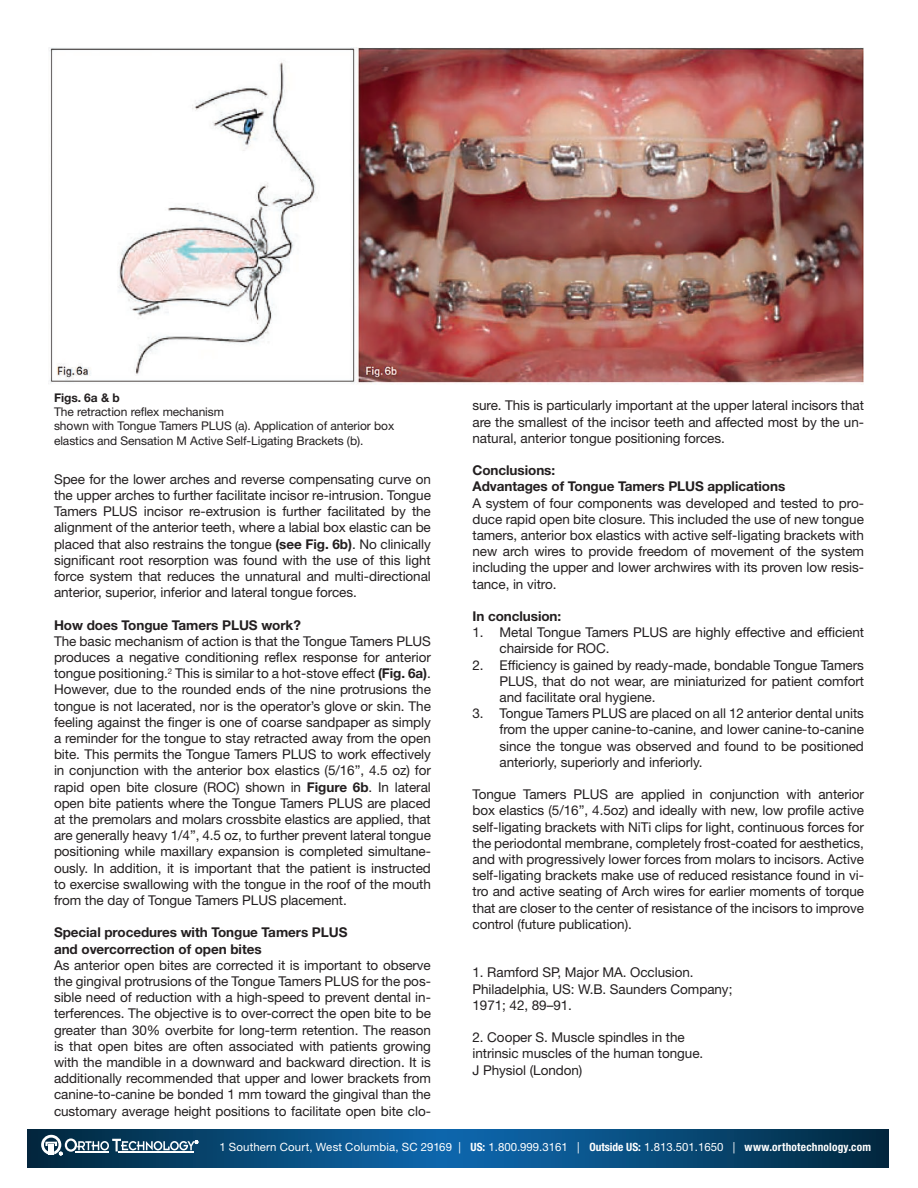
<style>
.page{position:relative;width:918px;height:1188px;background:#fff}
.page>*{position:absolute;margin:0;border:0;box-sizing:border-box;transform-origin:0 0}
.t1{font:13.5px/16.2px "Helvetica Neue LT Std";letter-spacing:-.005em;color:#231f20;text-align:justify}
.t2{font:700 13.5px "Helvetica Neue LT Std";letter-spacing:-.005em;color:#231f20}
.t3{font:12px/14.4px "Helvetica Neue LT Std";letter-spacing:-.005em;color:#231f20}
.t4{font:700 12px "Helvetica Neue LT Std";letter-spacing:-.005em;color:#231f20}
.Body_Text{font:11.4px "Helvetica Neue LT Std";letter-spacing:.01em;color:#fff}
.s1{font-weight:700}
.s2{font-weight:700;font-stretch:condensed}
</style>
<div class="page">
<img style="left:48px;top:48px;width:816px;height:336px">
<svg style="left:27px;top:1130px;width:862px;height:37px;background:#084a79"></svg>
<svg style="left:41px;top:1135px;width:157px;height:20px"></svg>
<p class="t4" style="left:54px;top:390px;width:67px">Figs. 6a &amp; b</p>
<p class="t3" style="left:54px;top:404px;width:172px">The retraction reflex mechanism</p>
<p class="t3" style="left:54px;top:419px;width:342px">shown with Tongue Tamers PLUS (a). Application of anterior box elastics and Sensation M Active Self-Ligating Brackets (b).</p>
<p class="t1" style="left:54px;top:471px;width:378px">Spee for the lower arches and reverse compensating curve on the upper arches to further facilitate incisor re-intrusion. Tongue Tamers PLUS incisor re-extrusion is further facilitated by the alignment of the anterior teeth, where a labial box elastic can be placed that also restrains the tongue <span class="s1">(see Fig. 6b)</span>. No clinically significant root resorption was found with the use of this light force system that reduces the unnatural and multi-directional anterior, superior, inferior and lateral tongue forces.</p>
<p class="t2" style="left:54px;top:616px;width:248px">How does Tongue Tamers PLUS work?</p>
<p class="t1" style="left:54px;top:633px;width:378px">The basic mechanism of action is that the Tongue Tamers PLUS produces a negative conditioning reflex response for anterior tongue positioning.<sup>2</sup> This is similar to a hot-stove effect <span class="s1">(Fig. 6a)</span>.<br>However, due to the rounded ends of the nine protrusions the tongue is not lacerated, nor is the operator’s glove or skin. The feeling against the finger is one of coarse sandpaper as simply a reminder for the tongue to stay retracted away from the open bite. This permits the Tongue Tamers PLUS to work effectively in conjunction with the anterior box elastics (5/16”, 4.5 oz) for rapid open bite closure (ROC) shown in <span class="s1">Figure 6b</span>. In lateral open bite patients where the Tongue Tamers PLUS are placed at the premolars and molars crossbite elastics are applied, that are generally heavy 1/4”, 4.5 oz, to further prevent lateral tongue positioning while maxillary expansion is completed simultane&shy;ously. In addition, it is important that the patient is instructed to exercise swallowing with the tongue in the roof of the mouth from the day of Tongue Tamers PLUS placement.</p>
<p class="t2" style="left:54px;top:924px;width:295px">Special procedures with Tongue Tamers PLUS</p>
<p class="t2" style="left:54px;top:940px;width:209px">and overcorrection of open bites</p>
<p class="t1" style="left:54px;top:957px;width:378px">As anterior open bites are corrected it is important to observe the gingival protrusions of the Tongue Tamers PLUS for the pos&shy;sible need of reduction with a high-speed to prevent dental in&shy;terferences. The objective is to over-correct the open bite to be greater than 30% overbite for long-term retention. The reason is that open bites are often associated with patients growing with the mandible in a downward and backward direction. It is additionally recommended that upper and lower brackets from canine-to-canine be bonded 1 mm toward the gingival than the customary average height positions to facilitate open bite clo-</p>
<p class="t1" style="left:472px;top:397px;width:393px">sure. This is particularly important at the upper lateral incisors that are the smallest of the incisor teeth and affected most by the un&shy;natural, anterior tongue positioning forces.</p>
<p class="t2" style="left:472px;top:462px;width:84px">Conclusions:</p>
<p class="t2" style="left:472px;top:478px;width:314px">Advantages of Tongue Tamers PLUS applications</p>
<p class="t1" style="left:472px;top:494px;width:393px">A system of four components was developed and tested to pro&shy;duce rapid open bite closure. This included the use of new tongue tamers, anterior box elastics with active self-ligating brackets with new arch wires to provide freedom of movement of the system including the upper and lower archwires with its proven low resis&shy;tance, in vitro.</p>
<p class="t2" style="left:472px;top:608px;width:90px">In conclusion:</p>
<p class="t1" style="left:500px;top:624px;width:366px;text-indent:-27px">1. Metal Tongue Tamers PLUS are highly effective and efficient chairside for ROC.</p>
<p class="t1" style="left:500px;top:656px;width:366px;text-indent:-27px">2. Efficiency is gained by ready-made, bondable Tongue Tamers PLUS, that do not wear, are miniaturized for patient comfort and facilitate oral hygiene.</p>
<p class="t1" style="left:500px;top:705px;width:366px;text-indent:-27px">3. Tongue Tamers PLUS are placed on all 12 anterior dental units from the upper canine-to-canine, and lower canine-to-canine since the tongue was observed and found to be positioned anteriorly, superiorly and inferiorly.</p>
<p class="t1" style="left:472px;top:786px;width:393px">Tongue Tamers PLUS are applied in conjunction with anterior box elastics (5/16”, 4.5oz) and ideally with new, low profile active self-ligating brackets with NiTi clips for light, continuous forces for the periodontal membrane, completely frost-coated for aesthetics, and with progressively lower forces from molars to incisors. Active self-ligating brackets make use of reduced resistance found in vi&shy;tro and active seating of Arch wires for earlier moments of torque that are closer to the center of resistance of the incisors to improve control (future publication).</p>
<p class="t1" style="left:472px;top:964px;width:223px">1. Ramford SP, Major MA. Occlusion.</p>
<p class="t1" style="left:472px;top:980px;width:261px">Philadelphia, US: W.B. Saunders Company;</p>
<p class="t1" style="left:472px;top:997px;width:101px">1971; 42, 89–91.</p>
<p class="t1" style="left:472px;top:1029px;width:214px">2. Cooper S. Muscle spindles in the</p>
<p class="t1" style="left:472px;top:1045px;width:232px">intrinsic muscles of the human tongue.</p>
<p class="t1" style="left:472px;top:1061px;width:111px">J Physiol (London)</p>
<p class="Body_Text" style="left:219px;top:1140px;width:653px">1 Southern Court, West Columbia, SC 29169 | <span class="s2">US:</span> 1.800.999.3161 | <span class="s2">Outside US:</span> 1.813.501.1650 | <span class="s2">www.orthotechnology.com</span></p>
</div>
